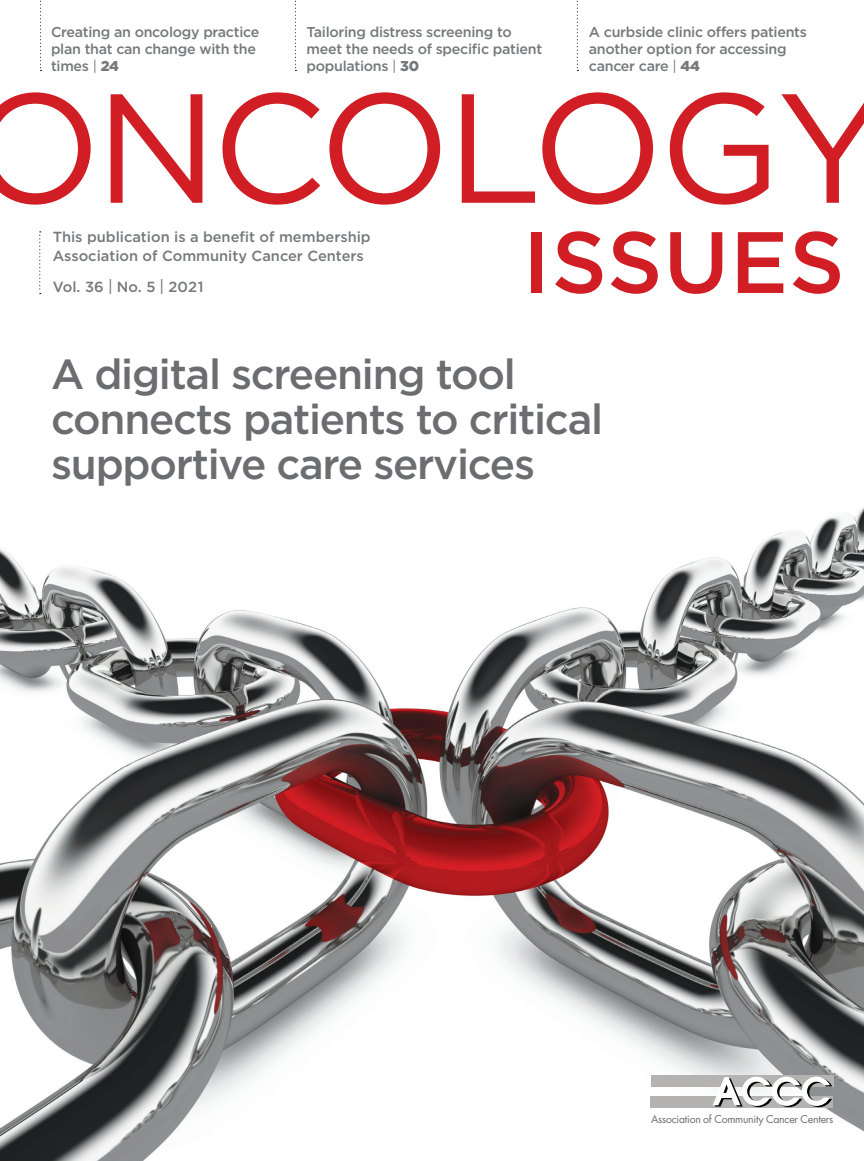
<style>
.page{position:relative;width:864px;height:1161px;background:#fff}
.page>*{position:absolute;margin:0;border:0;box-sizing:border-box;transform-origin:0 0}
.t1{font:155.1px "Gotham HTF";letter-spacing:-.04em;color:#d11e24}
.t2{font:500 86.85px "Gotham HTF";letter-spacing:.01em;color:#d11e24}
.t3{font:500 42px/45px "Gotham HTF";letter-spacing:-.03em;color:#6c6d70}
.t4{font:500 14.7px/18.9px "Gotham HTF";color:#76787b}
.t5{font:500 14.25px/17.1px "Gotham HTF";letter-spacing:-.02em;color:#76787b}
.t6{font:10.5px "Futura";letter-spacing:-.02em;color:#6c6d70}
.s1{font-weight:400}
.s2{font-weight:900}
.s3{font-size:16.2px}
</style>
<div class="page">
<img style="left:0;top:507px;width:864px;height:654px">
<svg style="left:39px;top:231px;width:2px;height:63px"></svg>
<svg style="left:577px;top:0;width:1px;height:71px"></svg>
<svg style="left:295px;top:0;width:1px;height:71px"></svg>
<svg style="left:40px;top:0;width:1px;height:71px"></svg>
<div style="left:651px;top:1075px;width:182px;height:12px;background:#b5b2b2"></div>
<div style="left:651px;top:1096px;width:182px;height:12px;background:#b5b2b2"></div>
<svg style="left:713px;top:1077px;width:119px;height:30px"></svg>
<p class="t5" style="left:51px;top:23px;width:210px">Creating an oncology practice plan that can change with the times <span class="s1">|</span> <span class="s2">24</span></p>
<p class="t5" style="left:307px;top:23px;width:237px">Tailoring distress screening to meet the needs of specific patient populations <span class="s1">|</span> <span class="s2">30</span></p>
<p class="t5" style="left:589px;top:23px;width:220px">A curbside clinic offers patients another option for accessing cancer care <span class="s1">|</span> <span class="s2">44</span></p>
<p class="t1" style="left:-31px;top:62px;width:920px">ONCOLOGY</p>
<p class="t4" style="left:53px;top:227px;width:320px">This publication is a benefit of membership<br>Association of Community Cancer Centers</p>
<p class="t4" style="left:53px;top:277px;width:152px">Vol. 36 <span class="s3">|</span> No. 5 <span class="s3">|</span> 2021</p>
<p class="t2" style="left:523px;top:213px;width:323px">ISSUES</p>
<p class="t3" style="left:51px;top:351px;width:553px">A digital screening tool connects patients to critical supportive care services</p>
<p class="t6" style="left:651px;top:1112px;width:184px">Association of Community Cancer Centers</p>
</div>
